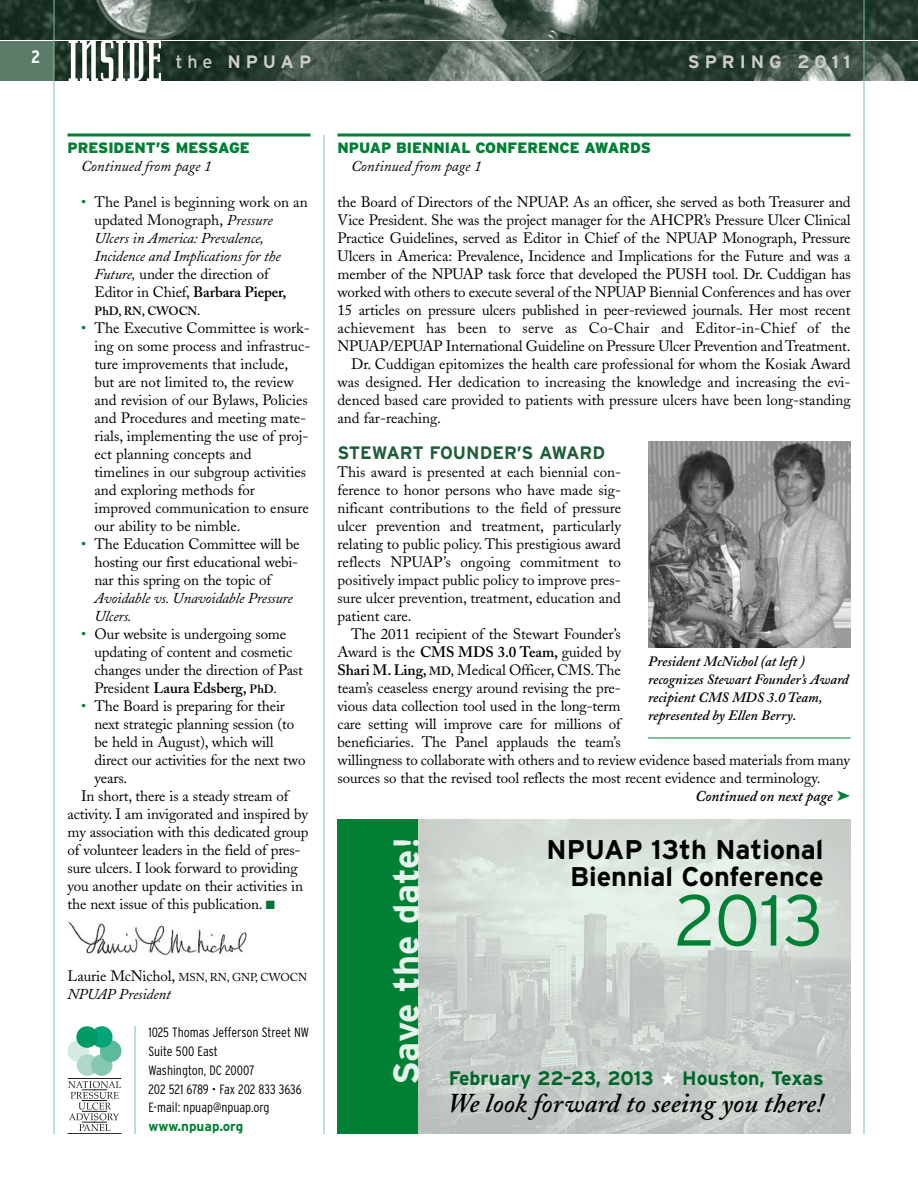
<style>
.page{position:relative;width:918px;height:1188px;background:#fff}
.page>*{position:absolute;margin:0;border:0;box-sizing:border-box;transform-origin:0 0}
.t1{font:300 72px "Interstate";color:#008034}
.t2{font:61.2px "Senator Demi";color:#fff;scale:.83 1}
.t3{font:700 36px "Interstate";letter-spacing:-.005em;color:#e6f2eb}
.t4{font:700 27px/27px "Interstate";color:#000;text-align:right}
.t5{font:italic 600 27px "Adobe Caslon";letter-spacing:.005em;color:#000}
.t6{font:700 19.5px "Interstate";color:#00672a}
.t7{font:700 18px "Interstate";color:#1f5c38}
.t8{font:700 18px "Interstate";letter-spacing:.275em;color:#ccc}
.t9{font:700 condensed 18px "Interstate";color:#fff}
.t10{font:15px/18px "Adobe Caslon";letter-spacing:-.01em;color:#000}
.t11{font:italic 15px/18px "Adobe Caslon";letter-spacing:-.01em;color:#000}
.t12{font:15px "Adobe Caslon";letter-spacing:.01em;color:#000}
.t13{font:900 15px "Interstate";color:#008034}
.t14{font:italic 600 15px "Adobe Caslon";color:#000}
.t15{font:italic 600 14.25px/18px "Adobe Caslon";color:#000}
.t16{font:300 condensed 13.5px/18.9px "Interstate";color:#000}
.t17{font:700 13.5px "Interstate";color:#008034}
.t18{font:600 12px "Adobe Caslon";letter-spacing:-.01em;color:#000}
.t19{font:11.4px "Adobe Caslon";letter-spacing:-.01em;color:#000}
.s1{font-weight:400}
.s2{color:#008034}
.s3{font-style:italic}
.s4{font-weight:600}
.s5{font-weight:600;font-size:12px}
.s6{color:#00732f}
.s7{font-size:15px}
.s8{color:#fff}
</style>
<div class="page">
<img style="left:0;top:0;width:918px;height:81px">
<div style="left:0;top:40px;width:54px;height:41px;background:#5c7b68"></div>
<hr style="left:0;top:40px;width:918px;height:1px;background:#fff">
<hr style="left:54px;top:0;width:1px;height:1134px;background:#80c09a">
<hr style="left:864px;top:0;width:1px;height:1134px;background:#80c09a">
<hr style="left:68px;top:134px;width:242px;height:2px;background:#008034">
<hr style="left:338px;top:134px;width:512px;height:2px;background:#008034">
<img style="left:68px;top:921px;width:179px;height:34px">
<hr style="left:324px;top:135px;width:1px;height:999px;background:#80c09a">
<hr style="left:135px;top:1026px;width:1px;height:108px;background:#80c09a">
<div style="left:68px;top:1040px;width:21px;height:22px;background:#d5eae1;border-radius:50%"></div>
<div style="left:77px;top:1054px;width:21px;height:22px;background:#add8c8;border-radius:50%"></div>
<div style="left:91px;top:1054px;width:22px;height:22px;background:#86c8b1;border-radius:50%"></div>
<div style="left:100px;top:1040px;width:21px;height:22px;background:#5cb999;border-radius:50%"></div>
<div style="left:91px;top:1026px;width:22px;height:22px;background:#05a479;border-radius:50%"></div>
<div style="left:76px;top:1026px;width:22px;height:22px;background:#009a67;border-radius:50%"></div>
<hr style="left:68px;top:1078px;width:53px;height:1px;background:#231f20">
<hr style="left:68px;top:1133px;width:53px;height:1px;background:#231f20">
<svg style="left:68px;top:1081px;width:53px;height:50px"></svg>
<img style="left:648px;top:441px;width:202px;height:207px">
<img style="left:418px;top:819px;width:432px;height:315px">
<div style="left:338px;top:819px;width:80px;height:315px;background:#008034"></div>
<hr style="left:648px;top:738px;width:202px;height:1px;background:#008034">
<h2 class="t2" style="left:68px;top:24px;width:115px">INSIDE</h2>
<p class="t9" style="left:31px;top:46px;width:11px">2</p>
<p class="t8" style="left:176px;top:51px;width:137px"><span class="s1">the</span> NPUAP</p>
<p class="t8" style="left:688px;top:51px;width:164px">SPRING 2011</p>
<p class="t13" style="left:68px;top:139px;width:184px">PRESIDENT’S MESSAGE</p>
<p class="t11" style="left:81px;top:159px;width:132px">Continued from page 1</p>
<p class="t10" style="left:94px;top:195px;width:215px;text-indent:-14px"><span class="s2">•</span> The Panel is beginning work on an updated Monograph, <span class="s3">Pressure<br>Ulcers in America: Prevalence,<br>Incidence and Implications for the<br>Future,</span> under the direction of<br>Editor in Chief, <span class="s4">Barbara Pieper,</span></p>
<p class="t18" style="left:94px;top:307px;width:107px">PhD, RN, CWOCN.</p>
<p class="t10" style="left:94px;top:321px;width:217px;text-indent:-14px"><span class="s2">•</span> The Executive Committee is work&shy;ing on some process and infrastruc&shy;ture improvements that include, but are not limited to, the review and revision of our Bylaws, Policies and Procedures and meeting mate&shy;rials, implementing the use of proj&shy;ect planning concepts and<br>timelines in our subgroup activities and exploring methods for improved communication to ensure our ability to be nimble.</p>
<p class="t10" style="left:94px;top:537px;width:207px;text-align:justify;text-indent:-14px"><span class="s2">•</span> The Education Committee will be hosting our first educational webi&shy;nar this spring on the topic of</p>
<p class="t11" style="left:94px;top:591px;width:200px">Avoidable vs. Unavoidable Pressure<br>Ulcers.</p>
<p class="t10" style="left:95px;top:627px;width:210px;text-indent:-14px"><span class="s2">•</span> Our website is undergoing some updating of content and cosmetic changes under the direction of Past<br>President <span class="s4">Laura Edsberg,</span> <span class="s5">PhD.</span></p>
<p class="t10" style="left:81px;top:699px;width:206px"><span class="s2">•</span> The Board is preparing for their</p>
<p class="t10" style="left:94px;top:717px;width:201px">next strategic planning session (to</p>
<p class="t10" style="left:94px;top:735px;width:181px">be held in August), which will</p>
<p class="t10" style="left:94px;top:753px;width:213px">direct our activities for the next two</p>
<p class="t10" style="left:94px;top:771px;width:34px">years.</p>
<p class="t10" style="left:81px;top:789px;width:209px">In short, there is a steady stream of</p>
<p class="t10" style="left:68px;top:807px;width:242px">activity. I am invigorated and inspired by</p>
<p class="t10" style="left:68px;top:825px;width:243px">my association with this dedicated group</p>
<p class="t10" style="left:68px;top:843px;width:235px">of volunteer leaders in the field of pres-</p>
<p class="t10" style="left:68px;top:861px;width:232px">sure ulcers. I look forward to providing</p>
<p class="t10" style="left:68px;top:879px;width:237px">you another update on their activities in</p>
<p class="t10" style="left:68px;top:897px;width:209px">the next issue of this publication. <span class="s6">■</span></p>
<p class="t19" style="left:68px;top:973px;width:241px"><span class="s7">Laurie McNichol,</span> MSN, RN, GNP, CWOCN</p>
<p class="t11" style="left:68px;top:987px;width:105px">NPUAP President</p>
<p class="t16" style="left:148px;top:1023px;width:162px">1025 Thomas Jefferson Street NW<br>Suite 500 East<br>Washington, DC 20007<br>202 521 6789 • Fax 202 833 3636<br>E-mail: npuap@npuap.org</p>
<p class="t17" style="left:148px;top:1119px;width:96px">www.npuap.org</p>
<p class="t13" style="left:338px;top:139px;width:315px">NPUAP BIENNIAL CONFERENCE AWARDS</p>
<p class="t11" style="left:351px;top:159px;width:132px">Continued from page 1</p>
<p class="t10" style="left:338px;top:195px;width:515px">the Board of Directors of the NPUAP. As an officer, she served as both Treasurer and</p>
<p class="t10" style="left:338px;top:213px;width:515px">Vice President. She was the project manager for the AHCPR’s Pressure Ulcer Clinical</p>
<p class="t10" style="left:338px;top:231px;width:515px">Practice Guidelines, served as Editor in Chief of the NPUAP Monograph, Pressure</p>
<p class="t10" style="left:338px;top:249px;width:515px">Ulcers in America: Prevalence, Incidence and Implications for the Future and was a</p>
<p class="t10" style="left:338px;top:267px;width:515px">member of the NPUAP task force that developed the PUSH tool. Dr. Cuddigan has</p>
<p class="t10" style="left:338px;top:285px;width:515px">worked with others to execute several of the NPUAP Biennial Conferences and has over</p>
<p class="t10" style="left:338px;top:303px;width:515px">15 articles on pressure ulcers published in peer-reviewed journals. Her most recent</p>
<p class="t12" style="left:338px;top:322px;width:515px">achievement has been to serve as Co-Chair and Editor-in-Chief of the</p>
<p class="t10" style="left:338px;top:339px;width:515px">NPUAP/EPUAP International Guideline on Pressure Ulcer Prevention and Treatment.</p>
<p class="t10" style="left:351px;top:357px;width:501px">Dr. Cuddigan epitomizes the health care professional for whom the Kosiak Award</p>
<p class="t10" style="left:338px;top:375px;width:515px">was designed. Her dedication to increasing the knowledge and increasing the evi-</p>
<p class="t10" style="left:338px;top:393px;width:515px">denced based care provided to patients with pressure ulcers have been long-standing</p>
<p class="t10" style="left:338px;top:411px;width:105px">and far-reaching.</p>
<p class="t7" style="left:338px;top:442px;width:269px">STEWART FOUNDER’S AWARD</p>
<p class="t10" style="left:338px;top:465px;width:285px;text-align:justify">This award is presented at each biennial con&shy;ference to honor persons who have made sig&shy;nificant contributions to the field of pressure ulcer prevention and treatment, particularly relating to public policy. This prestigious award reflects NPUAP’s ongoing commitment to positively impact public policy to improve pres&shy;sure ulcer prevention, treatment, education and patient care.</p>
<p class="t10" style="left:337px;top:627px;width:514px;text-indent:14px">The 2011 recipient of the Stewart Founder’s<br>Award is the <span class="s4">CMS MDS 3.0 Team,</span> guided by<br><span class="s4">Shari M. Ling,</span> <span class="s5">MD,</span> Medical Officer, CMS.The<br>team’s ceaseless energy around revising the pre-<br>vious data collection tool used in the long-term<br>care setting will improve care for millions of<br>beneficiaries. The Panel applauds the team’s<br>willingness to collaborate with others and to review evidence based materials from many sources so that the revised tool reflects the most recent evidence and terminology.</p>
<p class="t15" style="left:648px;top:654px;width:202px">President McNichol (at left ) recognizes Stewart Founder’s Award recipient CMS MDS 3.0 Team, represented by Ellen Berry.</p>
<h3 class="t3" style="left:385px;top:1085px;width:250px;rotate:-90deg">Save the date!</h3>
<p class="t14" style="left:696px;top:791px;width:156px">Continued on next page <span class="s2">➤</span></p>
<h3 class="t4" style="left:547px;top:836px;width:278px">NPUAP 13th National<br>Biennial Conference</h3>
<h1 class="t1" style="left:675px;top:879px;width:150px">2013</h1>
<h3 class="t6" style="left:449px;top:1067px;width:376px">February 22–23, 2013 <span class="s8">★</span> Houston, Texas</h3>
<h3 class="t5" style="left:448px;top:1094px;width:377px">We look forward to seeing you there!</h3>
</div>
